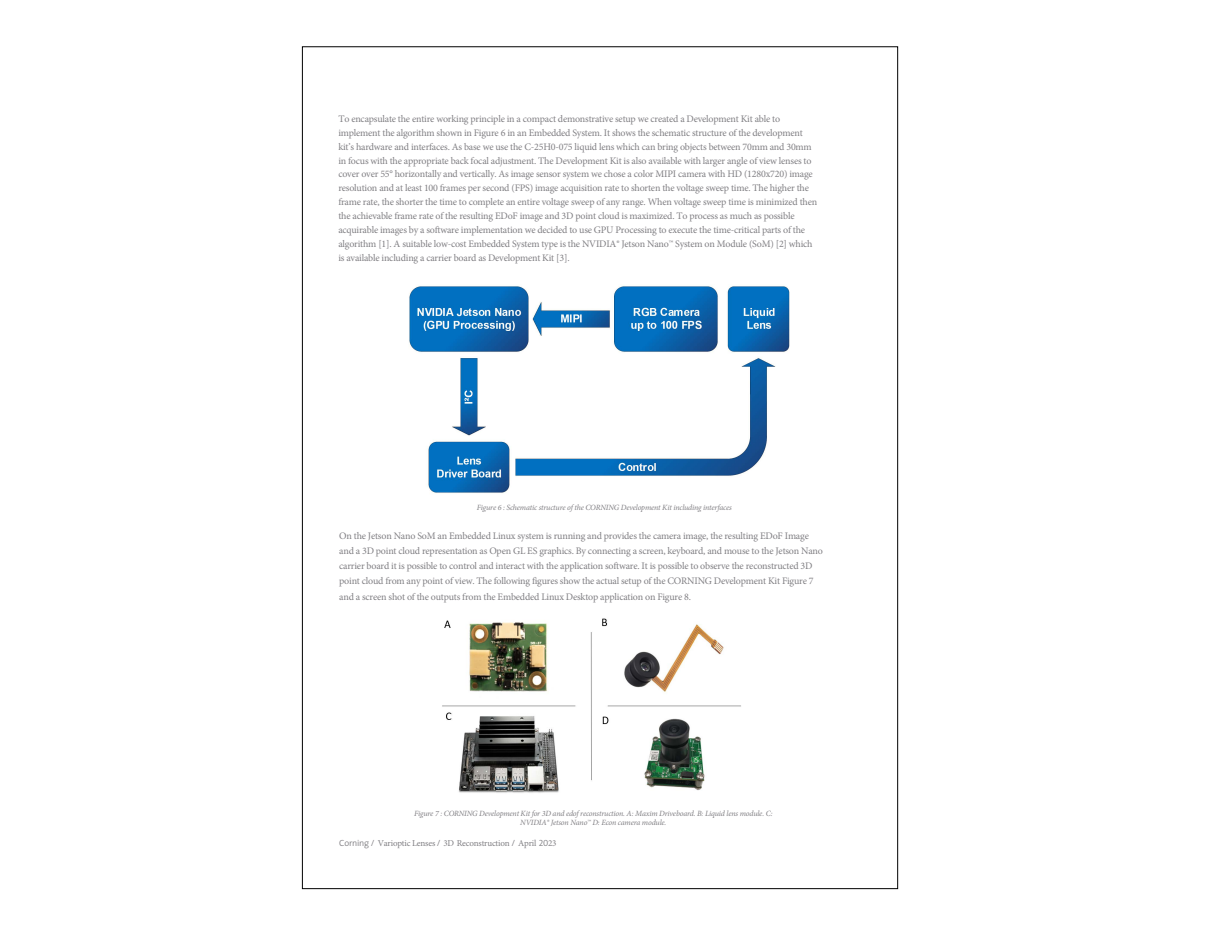
<style>
.page{position:relative;width:1224px;height:936px;background:#fff}
.page>*{position:absolute;margin:0;border:0;box-sizing:border-box;transform-origin:0 0}
.t1{font:10px/14px "Minion Pro";letter-spacing:-.02em;color:#807f83}
.t2{font:9px "Minion Pro";letter-spacing:-.02em;color:#807f83}
.t3{font:italic 8px/9.5px "Minion Pro";letter-spacing:-.02em;color:#807f83;text-align:center}
.s1{font-family:"The Sans";font-weight:300}
.s2{font-family:"The Sans Semi Light Caps"}
</style>
<div class="page">
<img style="left:442px;top:618px;width:299px;height:175px">
<img style="left:409px;top:285px;width:381px;height:208px">
<p class="t1" style="left:338px;top:111px;width:480px">To encapsulate the entire working principle in a compact demonstrative setup we created a Development Kit able to implement the algorithm shown in Figure 6 in an Embedded System. It shows the schematic structure of the development kit’s hardware and interfaces. As base we use the C-25H0-075 liquid lens which can bring objects between 70mm and 30mm in focus with the appropriate back focal adjustment. The Development Kit is also available with larger angle of view lenses to cover over 55° horizontally and vertically. As image sensor system we chose a color MIPI camera with HD (1280x720) image resolution and at least 100 frames per second (FPS) image acquisition rate to shorten the voltage sweep time. The higher the frame rate, the shorter the time to complete an entire voltage sweep of any range. When voltage sweep time is minimized then the achievable frame rate of the resulting EDoF image and 3D point cloud is maximized. To process as much as possible acquirable images by a software implementation we decided to use GPU Processing to execute the time-critical parts of the algorithm [1]. A suitable low-cost Embedded System type is the NVIDIA® Jetson Nano™ System on Module (SoM) [2] which is available including a carrier board as Development Kit [3].</p>
<p class="t3" style="left:477px;top:503px;width:256px">Figure 6 : Schematic structure of the CORNING Development Kit including interfaces</p>
<p class="t1" style="left:339px;top:528px;width:485px;line-height:15.2px">On the Jetson Nano SoM an Embedded Linux system is running and provides the camera image, the resulting EDoF Image and a 3D point cloud representation as Open GL ES graphics. By connecting a screen, keyboard, and mouse to the Jetson Nano carrier board it is possible to control and interact with the application software. It is possible to observe the reconstructed 3D point cloud from any point of view. The following figures show the actual setup of the CORNING Development Kit Figure 7 and a screen shot of the outputs from the Embedded Linux Desktop application on Figure 8.</p>
<p class="t3" style="left:414px;top:808px;width:360px">Figure 7 : CORNING Development Kit for 3D and edof reconstruction. A: Maxim Driveboard. B: Liquid lens module. C:<br>NVIDIA® Jetson Nano™ D: Econ camera module.</p>
<p class="t2" style="left:339px;top:837px;width:219px"><span class="s1">Corning /</span> Varioptic Lenses <span class="s1">/</span> 3D Reconstruction <span class="s1">/</span> April <span class="s2">20</span>23</p>
</div>
